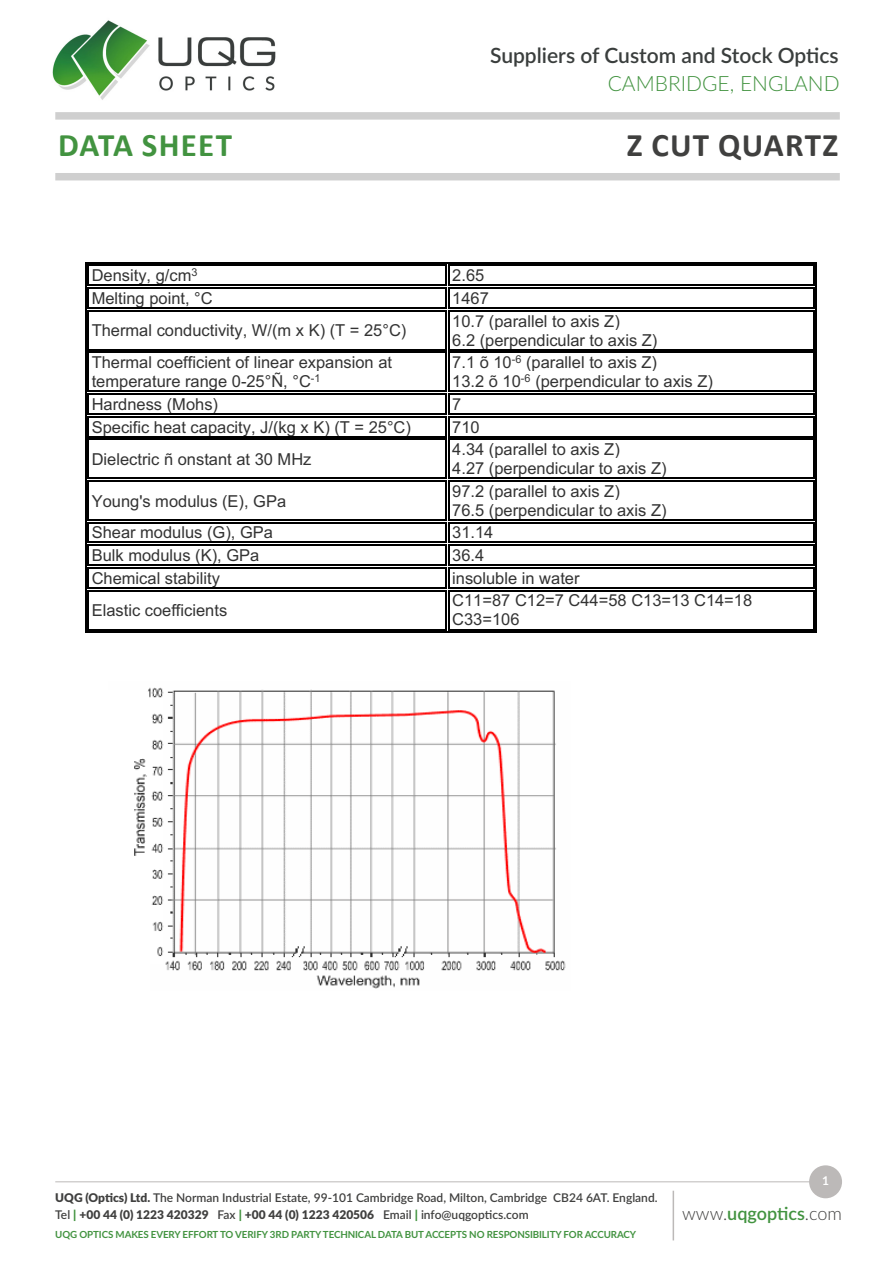
<style>
.page{position:relative;width:893px;height:1263px;background:#fff}
.page>*{position:absolute;margin:0;border:0;box-sizing:border-box;transform-origin:0 0}
.t1{font:700 33px "Calibri";letter-spacing:.04em;color:#40403f}
.t2{font:700 33px "Calibri";letter-spacing:.04em;color:#429340}
.t3{font:600 21px "Lato";color:#3a3e3d}
.t4{font:300 21px "Lato";color:#429340}
.t5{font:600 18px "Lato";color:#429340}
.t6{font:16.5px/18.8px "Arial";color:#333}
.t7{font:600 12px/16.5px "Lato";color:#40403f}
.t8{font:700 12px "Lato";color:#fff}
.t9{font:700 9.75px "Lato";letter-spacing:-.01em;color:#429340}
.s1{font-weight:900}
.s2{font-weight:900;color:#429340}
.s3{font-weight:300;color:#40403f}
</style>
<div class="page">
<img style="left:52px;top:20px;width:224px;height:80px">
<hr style="left:55px;top:1181px;width:772px;height:1px;background:#bcb9b8">
<div style="left:55px;top:112px;width:785px;height:8px;background:#cfcfcf"></div>
<div style="left:55px;top:173px;width:785px;height:7px;background:#cfcfcf"></div>
<hr style="left:673px;top:1191px;width:1px;height:49px;background:#bcb9b8">
<div style="left:809px;top:1165px;width:33px;height:33px;background:#bcb9b8;border-radius:50%"></div>
<hr style="left:87px;top:262px;width:360px;height:2px;background:#000">
<hr style="left:449px;top:262px;width:366px;height:2px;background:#000">
<hr style="left:89px;top:265px;width:356px;height:1px;background:#000">
<hr style="left:89px;top:285px;width:356px;height:1px;background:#000">
<hr style="left:449px;top:265px;width:364px;height:1px;background:#000">
<hr style="left:449px;top:285px;width:364px;height:1px;background:#000">
<hr style="left:89px;top:287px;width:356px;height:2px;background:#000">
<hr style="left:89px;top:307px;width:356px;height:2px;background:#000">
<hr style="left:449px;top:287px;width:364px;height:2px;background:#000">
<hr style="left:449px;top:307px;width:364px;height:2px;background:#000">
<svg style="left:86px;top:262px;width:3px;height:49px"></svg>
<hr style="left:89px;top:310px;width:356px;height:1px;background:#000">
<hr style="left:89px;top:349px;width:356px;height:1px;background:#000">
<hr style="left:87px;top:311px;width:2px;height:38px;background:#000">
<hr style="left:445px;top:311px;width:2px;height:38px;background:#000">
<hr style="left:86px;top:311px;width:1px;height:40px;background:#000">
<svg style="left:445px;top:262px;width:4px;height:49px"></svg>
<hr style="left:449px;top:310px;width:364px;height:1px;background:#000">
<svg style="left:813px;top:262px;width:3px;height:49px"></svg>
<hr style="left:449px;top:349px;width:364px;height:1px;background:#000">
<hr style="left:448px;top:311px;width:1px;height:38px;background:#000">
<hr style="left:813px;top:311px;width:1px;height:38px;background:#000">
<hr style="left:815px;top:311px;width:1px;height:40px;background:#000">
<hr style="left:89px;top:352px;width:356px;height:1px;background:#000">
<hr style="left:89px;top:391px;width:356px;height:1px;background:#000">
<hr style="left:87px;top:353px;width:2px;height:38px;background:#000">
<hr style="left:445px;top:353px;width:2px;height:38px;background:#000">
<hr style="left:86px;top:353px;width:1px;height:40px;background:#000">
<svg style="left:445px;top:349px;width:4px;height:4px"></svg>
<hr style="left:449px;top:352px;width:364px;height:1px;background:#000">
<hr style="left:449px;top:391px;width:364px;height:1px;background:#000">
<hr style="left:448px;top:353px;width:1px;height:38px;background:#000">
<hr style="left:813px;top:353px;width:1px;height:38px;background:#000">
<hr style="left:815px;top:353px;width:1px;height:40px;background:#000">
<hr style="left:89px;top:393px;width:356px;height:2px;background:#000">
<hr style="left:89px;top:413px;width:356px;height:2px;background:#000">
<hr style="left:449px;top:393px;width:364px;height:2px;background:#000">
<hr style="left:449px;top:413px;width:364px;height:2px;background:#000">
<hr style="left:89px;top:416px;width:356px;height:1px;background:#000">
<hr style="left:89px;top:436px;width:356px;height:1px;background:#000">
<hr style="left:449px;top:416px;width:364px;height:1px;background:#000">
<hr style="left:449px;top:436px;width:364px;height:1px;background:#000">
<svg style="left:86px;top:391px;width:3px;height:49px"></svg>
<hr style="left:89px;top:439px;width:356px;height:1px;background:#000">
<hr style="left:89px;top:477px;width:356px;height:2px;background:#000">
<hr style="left:87px;top:440px;width:2px;height:37px;background:#000">
<hr style="left:445px;top:440px;width:2px;height:37px;background:#000">
<hr style="left:86px;top:440px;width:1px;height:39px;background:#000">
<svg style="left:445px;top:391px;width:4px;height:49px"></svg>
<hr style="left:449px;top:439px;width:364px;height:1px;background:#000">
<svg style="left:813px;top:391px;width:3px;height:49px"></svg>
<hr style="left:449px;top:477px;width:364px;height:2px;background:#000">
<hr style="left:448px;top:440px;width:1px;height:37px;background:#000">
<hr style="left:813px;top:440px;width:1px;height:37px;background:#000">
<hr style="left:815px;top:440px;width:1px;height:39px;background:#000">
<hr style="left:89px;top:480px;width:356px;height:1px;background:#000">
<hr style="left:89px;top:519px;width:356px;height:2px;background:#000">
<hr style="left:87px;top:481px;width:2px;height:38px;background:#000">
<hr style="left:445px;top:481px;width:2px;height:38px;background:#000">
<hr style="left:86px;top:481px;width:1px;height:40px;background:#000">
<hr style="left:449px;top:480px;width:364px;height:1px;background:#000">
<hr style="left:449px;top:519px;width:364px;height:2px;background:#000">
<hr style="left:448px;top:481px;width:1px;height:38px;background:#000">
<hr style="left:813px;top:481px;width:1px;height:38px;background:#000">
<hr style="left:815px;top:481px;width:1px;height:40px;background:#000">
<hr style="left:89px;top:522px;width:356px;height:1px;background:#000">
<hr style="left:89px;top:542px;width:356px;height:1px;background:#000">
<hr style="left:449px;top:522px;width:364px;height:1px;background:#000">
<hr style="left:449px;top:542px;width:364px;height:1px;background:#000">
<hr style="left:89px;top:544px;width:356px;height:2px;background:#000">
<hr style="left:89px;top:564px;width:356px;height:2px;background:#000">
<hr style="left:449px;top:544px;width:364px;height:2px;background:#000">
<hr style="left:449px;top:564px;width:364px;height:2px;background:#000">
<hr style="left:89px;top:567px;width:356px;height:1px;background:#000">
<hr style="left:89px;top:587px;width:356px;height:2px;background:#000">
<hr style="left:449px;top:567px;width:364px;height:1px;background:#000">
<hr style="left:449px;top:587px;width:364px;height:2px;background:#000">
<svg style="left:86px;top:519px;width:3px;height:72px"></svg>
<hr style="left:89px;top:590px;width:356px;height:1px;background:#000">
<hr style="left:89px;top:629px;width:356px;height:1px;background:#000">
<hr style="left:87px;top:591px;width:2px;height:38px;background:#000">
<hr style="left:445px;top:591px;width:2px;height:38px;background:#000">
<hr style="left:86px;top:591px;width:1px;height:40px;background:#000">
<hr style="left:87px;top:631px;width:360px;height:2px;background:#000">
<svg style="left:445px;top:519px;width:4px;height:72px"></svg>
<hr style="left:449px;top:590px;width:364px;height:1px;background:#000">
<svg style="left:813px;top:519px;width:3px;height:72px"></svg>
<hr style="left:449px;top:629px;width:364px;height:1px;background:#000">
<hr style="left:448px;top:591px;width:1px;height:38px;background:#000">
<hr style="left:813px;top:591px;width:1px;height:38px;background:#000">
<hr style="left:449px;top:631px;width:366px;height:2px;background:#000">
<hr style="left:815px;top:591px;width:1px;height:40px;background:#000">
<img style="left:134px;top:687px;width:432px;height:302px">
<h1 class="t2" style="left:58px;top:123px;width:175px">DATA SHEET</h1>
<p class="t3" style="left:490px;top:40px;width:350px">Suppliers of Custom and Stock Optics</p>
<p class="t4" style="left:608px;top:69px;width:234px">CAMBRIDGE, ENGLAND</p>
<p class="t1" style="left:627px;top:123px;width:213px">Z CUT QUARTZ</p>
<p class="t6" style="left:92px;top:266px;width:107px">Density, g/cm<sup>3</sup></p>
<p class="t6" style="left:452px;top:266px;width:34px">2.65</p>
<p class="t6" style="left:92px;top:289px;width:123px">Melting point, °C</p>
<p class="t6" style="left:452px;top:289px;width:38px">1467</p>
<p class="t6" style="left:92px;top:321px;width:316px">Thermal conductivity, W/(m x K) (T = 25°C)</p>
<p class="t6" style="left:452px;top:312px;width:207px">10.7 (parallel to axis Z)<br>6.2 (perpendicular to axis Z)</p>
<p class="t6" style="left:92px;top:353px;width:302px">Thermal coefficient of linear expansion at temperature range 0-25°Ñ, °C<sup>-1</sup></p>
<p class="t6" style="left:452px;top:353px;width:262px">7.1 õ 10<sup>-6</sup> (parallel to axis Z)<br>13.2 õ 10<sup>-6</sup> (perpendicular to axis Z)</p>
<p class="t6" style="left:92px;top:395px;width:128px">Hardness (Mohs)</p>
<p class="t6" style="left:452px;top:395px;width:11px">7</p>
<p class="t6" style="left:92px;top:417px;width:321px">Specific heat capacity, J/(kg x K) (T = 25°C)</p>
<p class="t6" style="left:452px;top:417px;width:29px">710</p>
<p class="t6" style="left:92px;top:449px;width:221px">Dielectric ñ onstant at 30 MHz</p>
<p class="t6" style="left:452px;top:440px;width:216px">4.34 (parallel to axis Z)<br>4.27 (perpendicular to axis Z)</p>
<p class="t6" style="left:92px;top:491px;width:196px">Young's modulus (E), GPa</p>
<p class="t6" style="left:452px;top:482px;width:216px">97.2 (parallel to axis Z)<br>76.5 (perpendicular to axis Z)</p>
<p class="t6" style="left:92px;top:523px;width:183px">Shear modulus (G), GPa</p>
<p class="t6" style="left:452px;top:523px;width:43px">31.14</p>
<p class="t6" style="left:92px;top:546px;width:169px">Bulk modulus (K), GPa</p>
<p class="t6" style="left:452px;top:546px;width:34px">36.4</p>
<p class="t6" style="left:92px;top:569px;width:130px">Chemical stability</p>
<p class="t6" style="left:452px;top:569px;width:129px">insoluble in water</p>
<p class="t6" style="left:92px;top:601px;width:137px">Elastic coefficients</p>
<p class="t6" style="left:452px;top:591px;width:301px">C11=87 C12=7 C44=58 C13=13 C14=18<br>C33=106</p>
<p class="t8" style="left:822px;top:1172px;width:8px">1</p>
<p class="t7" style="left:55px;top:1189px;width:604px"><span class="s1">UQG (Optics) Ltd.</span> The Norman Industrial Estate, 99-101 Cambridge Road, Milton, Cambridge CB24 6AT. England.<br>Tel <span class="s2">|</span> <span class="s1">+00 44 (0) 1223 420329</span> Fax <span class="s2">|</span> <span class="s1">+00 44 (0) 1223 420506</span> Email <span class="s2">|</span> info@uqgoptics.com</p>
<p class="t9" style="left:55px;top:1227px;width:582px">UQG OPTICS MAKES EVERY EFFORT TO VERIFY 3RD PARTY TECHNICAL DATA BUT ACCEPTS NO RESPONSIBILITY FOR ACCURACY</p>
<p class="t5" style="left:682px;top:1200px;width:161px"><span class="s3">www.</span>uqgoptics<span class="s3">.com</span></p>
</div>
